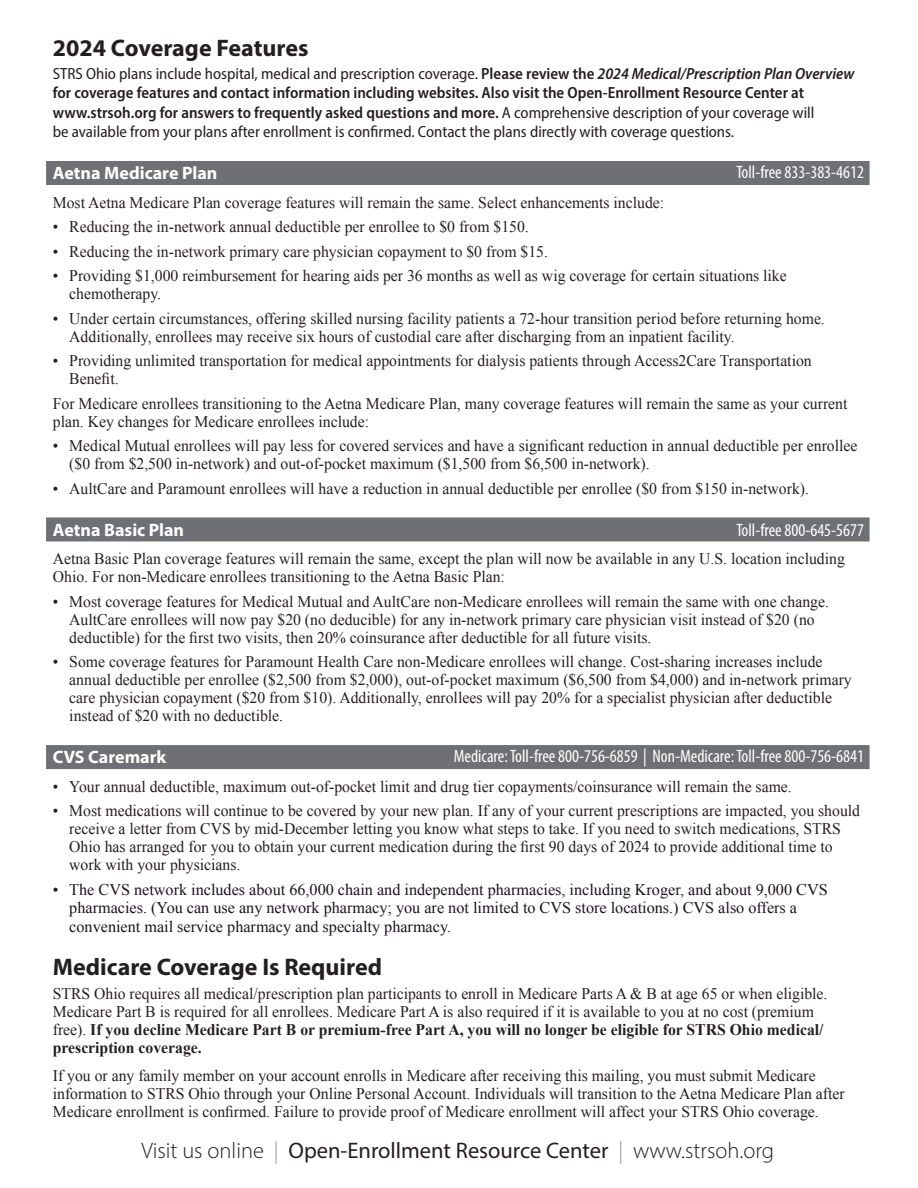
<style>
.page{position:relative;width:918px;height:1188px;background:#fff}
.page>*{position:absolute;margin:0;border:0;box-sizing:border-box;transform-origin:0 0}
.SUBHEAD{font:700 24px "Myriad Pro";color:#231f20}
.t1{font:22.5px "Myriad Pro";color:#231f20}
.t2{font:condensed 18px "Myriad Pro";color:#fff}
.REVERSE_SECTION_HEAD{font:700 18px "Myriad Pro";color:#fff}
.BODY{font:16.2px/18px "Times New Roman";color:#231f20}
.BODY_FEATURE{font:semi-condensed 16.2px/19.5px "Myriad Pro";color:#231f20}
.t3{font:16.2px/18.8px "Times New Roman";color:#1b161e}
.s1{font-weight:600}
.s2{font-weight:600;font-style:italic}
.s3{font-weight:700}
.s4{font-weight:300}
.s5{font-weight:300;color:#939598}
</style>
<div class="page">
<div style="left:46px;top:161px;width:824px;height:24px;background:#6f7073"></div>
<div style="left:46px;top:517px;width:824px;height:24px;background:#6f7073"></div>
<div style="left:46px;top:745px;width:824px;height:24px;background:#6f7073"></div>
<p class="SUBHEAD" style="left:53px;top:32px;width:257px">2024 Coverage Features</p>
<p class="BODY_FEATURE" style="left:53px;top:63px;width:803px">STRS Ohio plans include hospital, medical and prescription coverage. <span class="s1">Please review the</span> <span class="s2">2024 Medical/Prescription Plan Overview </span><span class="s1">for coverage features and contact information including websites. Also visit the Open-Enrollment Resource Center at www.strsoh.org for answers to frequently asked questions and more.</span> A comprehensive description of your coverage will<br>be available from your plans after enrollment is confirmed. Contact the plans directly with coverage questions.</p>
<p class="REVERSE_SECTION_HEAD" style="left:53px;top:161px;width:166px">Aetna Medicare Plan</p>
<p class="BODY" style="left:53px;top:193px;width:613px">Most Aetna Medicare Plan coverage features will remain the same. Select enhancements include:</p>
<p class="BODY" style="left:53px;top:218px;width:478px">• Reducing the in-network annual deductible per enrollee to $0 from $150.</p>
<p class="BODY" style="left:53px;top:242px;width:497px">• Reducing the in-network primary care physician copayment to $0 from $15.</p>
<p class="BODY" style="left:69px;top:267px;width:719px;text-indent:-16px">• Providing $1,000 reimbursement for hearing aids per 36 months as well as wig coverage for certain situations like chemotherapy.</p>
<p class="BODY" style="left:69px;top:309px;width:757px;text-indent:-16px">• Under certain circumstances, offering skilled nursing facility patients a 72-hour transition period before returning home.<br>Additionally, enrollees may receive six hours of custodial care after discharging from an inpatient facility.</p>
<p class="BODY" style="left:69px;top:352px;width:744px;text-indent:-16px">• Providing unlimited transportation for medical appointments for dialysis patients through Access2Care Transportation<br>Benefit.</p>
<p class="BODY" style="left:53px;top:394px;width:796px">For Medicare enrollees transitioning to the Aetna Medicare Plan, many coverage features will remain the same as your current plan. Key changes for Medicare enrollees include:</p>
<p class="BODY" style="left:69px;top:437px;width:790px;text-indent:-16px">• Medical Mutual enrollees will pay less for covered services and have a significant reduction in annual deductible per enrollee ($0 from $2,500 in-network) and out-of-pocket maximum ($1,500 from $6,500 in-network).</p>
<p class="BODY" style="left:53px;top:479px;width:758px">• AultCare and Paramount enrollees will have a reduction in annual deductible per enrollee ($0 from $150 in-network).</p>
<p class="REVERSE_SECTION_HEAD" style="left:53px;top:518px;width:133px">Aetna Basic Plan</p>
<p class="BODY" style="left:53px;top:550px;width:794px">Aetna Basic Plan coverage features will remain the same, except the plan will now be available in any U.S. location including<br>Ohio. For non-Medicare enrollees transitioning to the Aetna Basic Plan:</p>
<p class="BODY" style="left:69px;top:592px;width:761px;text-indent:-16px">• Most coverage features for Medical Mutual and AultCare non-Medicare enrollees will remain the same with one change.<br>AultCare enrollees will now pay $20 (no deducible) for any in-network primary care physician visit instead of $20 (no deductible) for the first two visits, then 20% coinsurance after deductible for all future visits.</p>
<p class="BODY" style="left:69px;top:653px;width:784px;text-indent:-16px">• Some coverage features for Paramount Health Care non-Medicare enrollees will change. Cost-sharing increases include annual deductible per enrollee ($2,500 from $2,000), out-of-pocket maximum ($6,500 from $4,000) and in-network primary care physician copayment ($20 from $10). Additionally, enrollees will pay 20% for a specialist physician after deductible instead of $20 with no deductible.</p>
<p class="REVERSE_SECTION_HEAD" style="left:53px;top:745px;width:115px">CVS Caremark</p>
<p class="BODY" style="left:53px;top:777px;width:740px">• Your annual deductible, maximum out-of-pocket limit and drug tier copayments/coinsurance will remain the same.</p>
<p class="BODY" style="left:69px;top:802px;width:792px;text-indent:-16px">• Most medications will continue to be covered by your new plan. If any of your current prescriptions are impacted, you should receive a letter from CVS by mid-December letting you know what steps to take. If you need to switch medications, STRS Ohio has arranged for you to obtain your current medication during the first 90 days of 2024 to provide additional time to work with your physicians.</p>
<p class="t3" style="left:69px;top:880px;width:760px;text-indent:-16px">• The CVS network includes about 66,000 chain and independent pharmacies, including Kroger, and about 9,000 CVS pharmacies. (You can use any network pharmacy; you are not limited to CVS store locations.) CVS also offers a convenient mail service pharmacy and specialty pharmacy.</p>
<p class="SUBHEAD" style="left:53px;top:951px;width:331px">Medicare Coverage Is Required</p>
<p class="BODY" style="left:53px;top:984px;width:776px">STRS Ohio requires all medical/prescription plan participants to enroll in Medicare Parts A &amp; B at age 65 or when eligible.<br>Medicare Part B is required for all enrollees. Medicare Part A is also required if it is available to you at no cost (premium free). <span class="s3">If you decline Medicare Part B or premium-free Part A, you will no longer be eligible for STRS Ohio medical/ prescription coverage.</span></p>
<p class="BODY" style="left:53px;top:1066px;width:793px">If you or any family member on your account enrolls in Medicare after receiving this mailing, you must submit Medicare information to STRS Ohio through your Online Personal Account. Individuals will transition to the Aetna Medicare Plan after<br>Medicare enrollment is confirmed. Failure to provide proof of Medicare enrollment will affect your STRS Ohio coverage.</p>
<p class="t2" style="left:736px;top:162px;width:129px">Toll-free 833-383-4612</p>
<p class="t2" style="left:736px;top:519px;width:129px">Toll-free 800-645-5677</p>
<p class="t2" style="left:454px;top:745px;width:412px">Medicare: Toll-free 800-756-6859 | Non-Medicare: Toll-free 800-756-6841</p>
<p class="t1" style="left:141px;top:1137px;width:634px"><span class="s4">Visit us online</span> <span class="s5">|</span> Open-Enrollment Resource Center <span class="s5">|</span> <span class="s4">www.strsoh.org</span></p>
</div>
